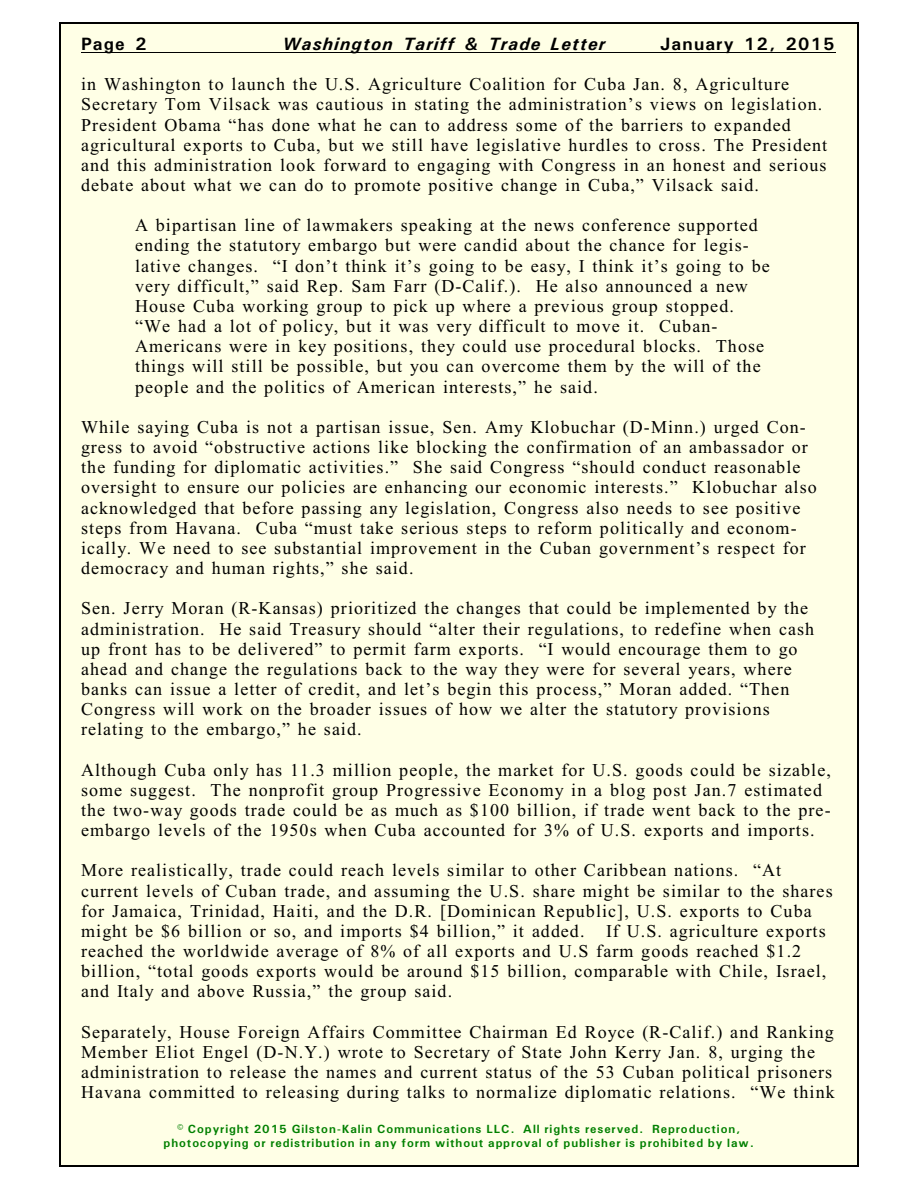
<style>
.page{position:relative;width:918px;height:1188px;background:#fff}
.page>*{position:absolute;margin:0;border:0;box-sizing:border-box;transform-origin:0 0}
.t1{font:18px/20.1px "Times New Roman";letter-spacing:.06em;color:#000}
.t2{font:italic 700 18px "Univers";letter-spacing:.07em;color:#000}
.t3{font:700 18px "Univers";letter-spacing:.075em;color:#000}
.t4{font:700 12px/13.6px "Univers";letter-spacing:.075em;color:#008000;text-align:center}
</style>
<div class="page">
<div style="left:59px;top:23px;width:800px;height:1143px;background:#ffffe6"></div>
<hr style="left:59px;top:23px;width:1px;height:1143px;background:#000">
<hr style="left:857px;top:23px;width:2px;height:1143px;background:#000">
<hr style="left:59px;top:23px;width:799px;height:1px;background:#000">
<hr style="left:59px;top:1165px;width:799px;height:1px;background:#000">
<hr style="left:81px;top:52px;width:755px;height:1px;background:#000">
<p class="t3" style="left:81px;top:38px;width:67px">Page 2</p>
<p class="t2" style="left:283px;top:38px;width:324px">Washington Tariff &amp; Trade Letter</p>
<p class="t3" style="left:660px;top:38px;width:176px">January 12, 2015</p>
<p class="t1" style="left:81px;top:76px;width:748px">in Washington to launch the U.S. Agriculture Coalition for Cuba Jan. 8, Agriculture Secretary Tom Vilsack was cautious in stating the administration’s views on legislation.<br>President Obama “has done what he can to address some of the barriers to expanded agricultural exports to Cuba, but we still have legislative hurdles to cross. The President and this administration look forward to engaging with Congress in an honest and serious debate about what we can do to promote positive change in Cuba,” Vilsack said.</p>
<p class="t1" style="left:135px;top:217px;width:636px">A bipartisan line of lawmakers speaking at the news conference supported ending the statutory embargo but were candid about the chance for legis&shy;lative changes. “I don’t think it’s going to be easy, I think it’s going to be very difficult,” said Rep. Sam Farr (D-Calif.). He also announced a new House Cuba working group to pick up where a previous group stopped. “We had a lot of policy, but it was very difficult to move it. Cuban-Americans were in key positions, they could use procedural blocks. Those things will still be possible, but you can overcome them by the will of the people and the politics of American interests,” he said.</p>
<p class="t1" style="left:81px;top:419px;width:737px">While saying Cuba is not a partisan issue, Sen. Amy Klobuchar (D-Minn.) urged Con&shy;gress to avoid “obstructive actions like blocking the confirmation of an ambassador or the funding for diplomatic activities.” She said Congress “should conduct reasonable oversight to ensure our policies are enhancing our economic interests.” Klobuchar also acknowledged that before passing any legislation, Congress also needs to see positive steps from Havana. Cuba “must take serious steps to reform politically and econom&shy;ically. We need to see substantial improvement in the Cuban government’s respect for democracy and human rights,” she said.</p>
<p class="t1" style="left:81px;top:600px;width:735px">Sen. Jerry Moran (R-Kansas) prioritized the changes that could be implemented by the administration. He said Treasury should “alter their regulations, to redefine when cash up front has to be delivered” to permit farm exports. “I would encourage them to go ahead and change the regulations back to the way they were for several years, where banks can issue a letter of credit, and let’s begin this process,” Moran added. “Then Congress will work on the broader issues of how we alter the statutory provisions relating to the embargo,” he said.</p>
<p class="t1" style="left:81px;top:761px;width:751px">Although Cuba only has 11.3 million people, the market for U.S. goods could be sizable, some suggest. The nonprofit group Progressive Economy in a blog post Jan.7 estimated the two-way goods trade could be as much as $100 billion, if trade went back to the pre&shy;embargo levels of the 1950s when Cuba accounted for 3% of U.S. exports and imports.</p>
<p class="t1" style="left:81px;top:862px;width:753px">More realistically, trade could reach levels similar to other Caribbean nations. “At current levels of Cuban trade, and assuming the U.S. share might be similar to the shares for Jamaica, Trinidad, Haiti, and the D.R. [Dominican Republic], U.S. exports to Cuba might be $6 billion or so, and imports $4 billion,” it added. If U.S. agriculture exports reached the worldwide average of 8% of all exports and U.S farm goods reached $1.2 billion, “total goods exports would be around $15 billion, comparable with Chile, Israel, and Italy and above Russia,” the group said.</p>
<p class="t1" style="left:81px;top:1023px;width:755px">Separately, House Foreign Affairs Committee Chairman Ed Royce (R-Calif.) and Ranking Member Eliot Engel (D-N.Y.) wrote to Secretary of State John Kerry Jan. 8, urging the administration to release the names and current status of the 53 Cuban political prisoners Havana committed to releasing during talks to normalize diplomatic relations. “We think</p>
<p class="t4" style="left:164px;top:1124px;width:592px">© Copyright 2015 Gilston-Kalin Communications LLC. All rights reserved. Reproduction, photocopying or redistribution in any form without approval of publisher is prohibited by law.</p>
</div>
